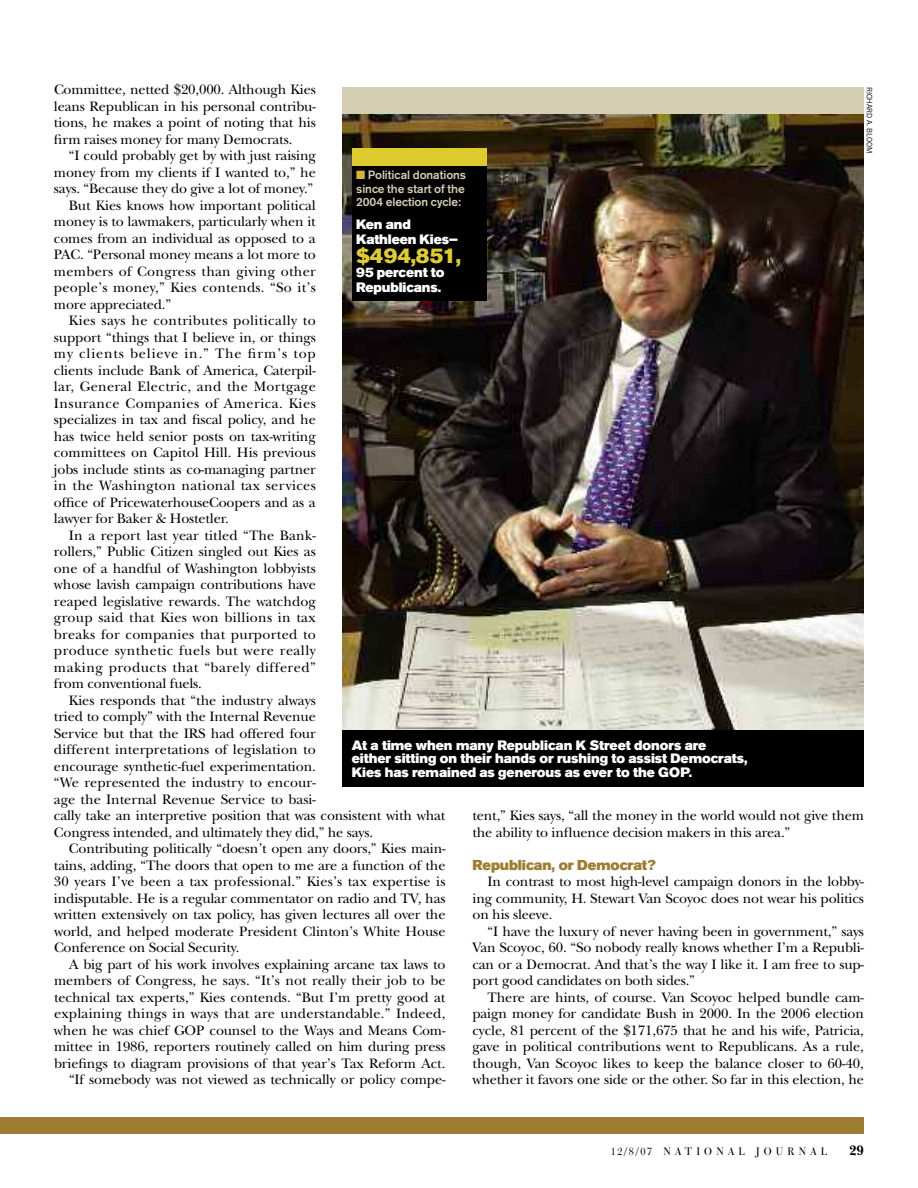
<style>
.page{position:relative;width:918px;height:1188px;background:#fff}
.page>*{position:absolute;margin:0;border:0;box-sizing:border-box;transform-origin:0 0}
.t1{font:21px "Akzidenz Grotesk BE Super";letter-spacing:.01em;color:#decb2d}
.t2{font:14.25px/16.5px "New Baskerville";letter-spacing:-.01em;color:#000;text-align:justify}
.t3{font:14.25px "New Baskerville";letter-spacing:.01em;color:#000}
.t4{font:14.25px "New Baskerville";letter-spacing:.02em;color:#000}
.t5{font:14.25px "New Baskerville";letter-spacing:.015em;color:#000}
.t6{font:14.25px "New Baskerville";letter-spacing:.025em;color:#000}
.t7{font:14.25px "New Baskerville";letter-spacing:.035em;color:#000}
.t8{font:14.25px "New Baskerville";letter-spacing:.03em;color:#000}
.t9{font:14.25px "New Baskerville";letter-spacing:.055em;color:#000}
.t10{font:14.25px "Akzidenz Grotesk BE Super";letter-spacing:-.005em;color:#9e7c32}
.t11{font:700 14.25px "New Baskerville";color:#000}
.t12{font:13.5px/13.5px "Akzidenz Grotesk BE Super";letter-spacing:-.005em;color:#fff}
.t13{font:500 12px/13.6px "Akzidenz Grotesk BE";letter-spacing:-.005em;color:#d4ceb3;text-align:justify}
.t14{font:10.5px "Bulmer BT";letter-spacing:.4em;color:#000}
.t15{font:7.5px "News Gothic BT";letter-spacing:-.005em;color:#000}
.s1{color:#dab434}
</style>
<div class="page">
<div style="left:0;top:1118px;width:864px;height:16px;background:#9e7c32"></div>
<img style="left:343px;top:114px;width:521px;height:616px">
<div style="left:343px;top:87px;width:521px;height:27px;background:#d4ceb3"></div>
<div style="left:343px;top:730px;width:521px;height:58px;background:#000"></div>
<div style="left:352px;top:166px;width:135px;height:135px;background:#000"></div>
<div style="left:352px;top:148px;width:135px;height:18px;background:#decb2d"></div>
<p class="t2" style="left:54px;top:84px;width:263px">Committee, netted $20,000. Although Kies leans Republican in his personal contribu&shy;tions, he makes a point of noting that his firm raises money for many Democrats.</p>
<p class="t2" style="left:69px;top:150px;width:248px">“I could probably get by with just raising</p>
<p class="t2" style="left:54px;top:166px;width:263px">money from my clients if I wanted to,” he</p>
<p class="t2" style="left:54px;top:183px;width:261px">says. “Because they do give a lot of money.”</p>
<p class="t2" style="left:69px;top:199px;width:248px">But Kies knows how important political</p>
<p class="t2" style="left:54px;top:216px;width:263px">money is to lawmakers, particularly when it</p>
<p class="t2" style="left:54px;top:232px;width:263px">comes from an individual as opposed to a</p>
<p class="t2" style="left:54px;top:249px;width:263px">PAC. “Personal money means a lot more to</p>
<p class="t4" style="left:54px;top:267px;width:263px">members of Congress than giving other</p>
<p class="t5" style="left:54px;top:283px;width:263px">people’s money,” Kies contends. “So it’s</p>
<p class="t2" style="left:54px;top:298px;width:119px">more appreciated.”</p>
<p class="t6" style="left:69px;top:316px;width:248px">Kies says he contributes politically to</p>
<p class="t2" style="left:54px;top:331px;width:263px">support “things that I believe in, or things</p>
<p class="t9" style="left:54px;top:349px;width:263px">my clients believe in.” The firm’s top</p>
<p class="t2" style="left:54px;top:364px;width:263px">clients include Bank of America, Caterpil-</p>
<p class="t6" style="left:54px;top:382px;width:263px">lar, General Electric, and the Mortgage</p>
<p class="t7" style="left:54px;top:399px;width:263px">Insurance Companies of America. Kies</p>
<p class="t2" style="left:54px;top:414px;width:263px">specializes in tax and fiscal policy, and he</p>
<p class="t2" style="left:54px;top:430px;width:263px">has twice held senior posts on tax-writing</p>
<p class="t2" style="left:54px;top:447px;width:263px">committees on Capitol Hill. His previous</p>
<p class="t2" style="left:54px;top:463px;width:263px">jobs include stints as co-managing partner</p>
<p class="t4" style="left:54px;top:481px;width:263px">in the Washington national tax services</p>
<p class="t2" style="left:54px;top:496px;width:263px">office of PricewaterhouseCoopers and as a</p>
<p class="t2" style="left:54px;top:513px;width:176px">lawyer for Baker &amp; Hostetler.</p>
<p class="t3" style="left:69px;top:531px;width:248px">In a report last year titled “The Bank-</p>
<p class="t2" style="left:54px;top:546px;width:263px">rollers,” Public Citizen singled out Kies as</p>
<p class="t2" style="left:54px;top:562px;width:263px">one of a handful of Washington lobbyists</p>
<p class="t2" style="left:54px;top:579px;width:263px">whose lavish campaign contributions have</p>
<p class="t2" style="left:54px;top:595px;width:263px">reaped legislative rewards. The watchdog</p>
<p class="t4" style="left:54px;top:613px;width:263px">group said that Kies won billions in tax</p>
<p class="t4" style="left:54px;top:630px;width:263px">breaks for companies that purported to</p>
<p class="t8" style="left:54px;top:646px;width:263px">produce synthetic fuels but were really</p>
<p class="t7" style="left:54px;top:663px;width:263px">making products that “barely differed”</p>
<p class="t2" style="left:54px;top:678px;width:149px">from conventional fuels.</p>
<p class="t2" style="left:69px;top:694px;width:248px">Kies responds that “the industry always</p>
<p class="t2" style="left:54px;top:711px;width:263px">tried to comply” with the Internal Revenue</p>
<p class="t2" style="left:54px;top:727px;width:263px">Service but that the IRS had offered four</p>
<p class="t3" style="left:54px;top:745px;width:263px">different interpretations of legislation to</p>
<p class="t2" style="left:54px;top:760px;width:263px">encourage synthetic-fuel experimentation.</p>
<p class="t3" style="left:54px;top:778px;width:263px">“We represented the industry to encour-</p>
<p class="t2" style="left:54px;top:793px;width:263px">age the Internal Revenue Service to basi-</p>
<p class="t2" style="left:54px;top:810px;width:393px">cally take an interpretive position that was consistent with what</p>
<p class="t2" style="left:54px;top:826px;width:321px">Congress intended, and ultimately they did,” he says.</p>
<p class="t2" style="left:69px;top:843px;width:378px">Contributing politically “doesn’t open any doors,” Kies main-</p>
<p class="t2" style="left:54px;top:859px;width:393px">tains, adding, “The doors that open to me are a function of the</p>
<p class="t3" style="left:54px;top:877px;width:393px">30 years I’ve been a tax professional.” Kies’s tax expertise is</p>
<p class="t2" style="left:54px;top:892px;width:393px">indisputable. He is a regular commentator on radio and TV, has</p>
<p class="t2" style="left:54px;top:909px;width:393px">written extensively on tax policy, has given lectures all over the</p>
<p class="t2" style="left:54px;top:925px;width:393px">world, and helped moderate President Clinton’s White House</p>
<p class="t2" style="left:54px;top:942px;width:187px">Conference on Social Security.</p>
<p class="t2" style="left:69px;top:958px;width:378px">A big part of his work involves explaining arcane tax laws to</p>
<p class="t2" style="left:54px;top:975px;width:393px">members of Congress, he says. “It’s not really their job to be</p>
<p class="t2" style="left:54px;top:991px;width:393px">technical tax experts,” Kies contends. “But I’m pretty good at</p>
<p class="t5" style="left:54px;top:1009px;width:393px">explaining things in ways that are understandable.” Indeed,</p>
<p class="t2" style="left:54px;top:1024px;width:393px">when he was chief GOP counsel to the Ways and Means Com-</p>
<p class="t2" style="left:54px;top:1041px;width:393px">mittee in 1986, reporters routinely called on him during press</p>
<p class="t2" style="left:54px;top:1057px;width:393px">briefings to diagram provisions of that year’s Tax Reform Act.</p>
<p class="t2" style="left:69px;top:1074px;width:378px">“If somebody was not viewed as technically or policy compe-</p>
<p class="t15" style="left:872px;top:87px;width:68px;rotate:90deg">RICHARD A. BLOOM</p>
<p class="t13" style="left:356px;top:169px;width:112px"><span class="s1">■</span> Political donations since the start of the 2004 election cycle:</p>
<p class="t12" style="left:356px;top:218px;width:103px;line-height:15px">Ken and<br>Kathleen Kies—</p>
<h1 class="t1" style="left:356px;top:247px;width:106px">$494,851,</h1>
<p class="t12" style="left:356px;top:266px;width:90px;line-height:15px">95 percent to<br>Republicans.</p>
<p class="t12" style="left:352px;top:739px;width:397px">At a time when many Republican K Street donors are either sitting on their hands or rushing to assist Democrats,<br>Kies has remained as generous as ever to the GOP.</p>
<p class="t2" style="left:473px;top:810px;width:393px">tent,” Kies says, “all the money in the world would not give them the ability to influence decision makers in this area.”</p>
<p class="t10" style="left:473px;top:859px;width:185px">Republican, or Democrat?</p>
<p class="t2" style="left:473px;top:876px;width:393px;text-indent:15px">In contrast to most high-level campaign donors in the lobby&shy;ing community, H. Stewart Van Scoyoc does not wear his politics on his sleeve.</p>
<p class="t2" style="left:473px;top:925px;width:393px;text-indent:15px">“I have the luxury of never having been in government,” says Van Scoyoc, 60. “So nobody really knows whether I’m a Republi&shy;can or a Democrat. And that’s the way I like it. I am free to sup&shy;port good candidates on both sides.”</p>
<p class="t2" style="left:473px;top:991px;width:393px;text-indent:15px">There are hints, of course. Van Scoyoc helped bundle cam&shy;paign money for candidate Bush in 2000. In the 2006 election cycle, 81 percent of the $171,675 that he and his wife, Patricia, gave in political contributions went to Republicans. As a rule, though, Van Scoyoc likes to keep the balance closer to 60-40, whether it favors one side or the other. So far in this election, he</p>
<p class="t14" style="left:611px;top:1147px;width:218px">12/8/07 NATIONAL JOURNAL</p>
<p class="t11" style="left:849px;top:1142px;width:16px">29</p>
</div>
